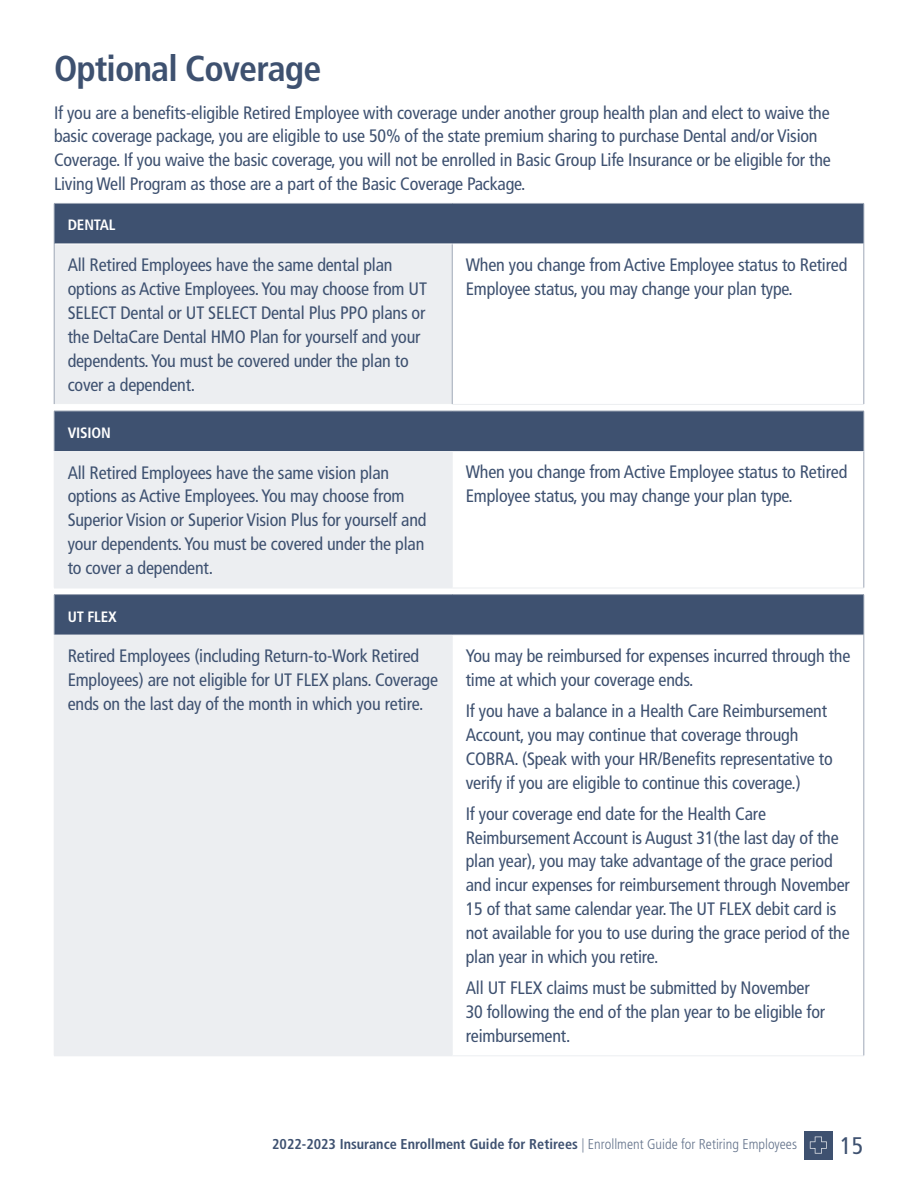
<style>
.page{position:relative;width:918px;height:1188px;background:#fff}
.page>*{position:absolute;margin:0;border:0;box-sizing:border-box;transform-origin:0 0}
.t1{font:700 condensed 36px "Frutiger LT Pro";letter-spacing:-.025em;color:#3e5170}
.t2{font:condensed 24px "Frutiger LT Pro";color:#3e5170}
.t3{font:condensed 18px/24px "Frutiger LT Pro";letter-spacing:-.01em;color:#3e5170}
.t4{font:700 condensed 15px "Frutiger LT Pro";letter-spacing:-.01em;color:#fff}
.t5{font:700 condensed 14.25px "Frutiger LT Pro";color:#3e5170}
.s1{font-weight:300;color:#65748c}
</style>
<div class="page">
<div style="left:804px;top:1131px;width:28px;height:28px;background:#3e5170"></div>
<svg style="left:810px;top:1137px;width:17px;height:17px"></svg>
<div style="left:54px;top:203px;width:810px;height:41px;background:#3e5170"></div>
<div style="left:54px;top:244px;width:398px;height:160px;background:#eceef1"></div>
<hr style="left:864px;top:204px;width:1px;height:40px;background:#9fa8b7">
<hr style="left:54px;top:244px;width:398px;height:1px;background:#fff">
<hr style="left:54px;top:203px;width:398px;height:1px;background:#9fa8b7">
<hr style="left:54px;top:204px;width:1px;height:40px;background:#9fa8b7">
<hr style="left:452px;top:203px;width:412px;height:1px;background:#9fa8b7">
<hr style="left:54px;top:244px;width:1px;height:160px;background:#9fa8b7">
<hr style="left:452px;top:244px;width:1px;height:160px;background:#9fa8b7">
<hr style="left:864px;top:244px;width:1px;height:160px;background:#9fa8b7">
<hr style="left:452px;top:404px;width:412px;height:1px;background:#eceef1">
<div style="left:54px;top:411px;width:810px;height:41px;background:#3e5170"></div>
<div style="left:54px;top:452px;width:398px;height:136px;background:#eceef1"></div>
<hr style="left:864px;top:411px;width:1px;height:41px;background:#9fa8b7">
<hr style="left:54px;top:411px;width:398px;height:1px;background:#9fa8b7">
<hr style="left:54px;top:411px;width:1px;height:40px;background:#9fa8b7">
<hr style="left:452px;top:411px;width:412px;height:1px;background:#9fa8b7">
<hr style="left:54px;top:451px;width:398px;height:1px;background:#eceef1">
<hr style="left:452px;top:451px;width:412px;height:1px;background:#eceef1">
<hr style="left:54px;top:588px;width:398px;height:1px;background:#eceef1">
<hr style="left:452px;top:588px;width:412px;height:1px;background:#eceef1">
<hr style="left:452px;top:452px;width:1px;height:136px;background:#eceef1">
<hr style="left:864px;top:452px;width:1px;height:136px;background:#9fa8b7">
<div style="left:54px;top:595px;width:810px;height:40px;background:#3e5170"></div>
<div style="left:54px;top:635px;width:398px;height:421px;background:#eceef1"></div>
<hr style="left:864px;top:595px;width:1px;height:40px;background:#9fa8b7">
<hr style="left:54px;top:594px;width:398px;height:1px;background:#9fa8b7">
<hr style="left:54px;top:595px;width:1px;height:40px;background:#9fa8b7">
<hr style="left:452px;top:594px;width:412px;height:1px;background:#9fa8b7">
<hr style="left:452px;top:635px;width:412px;height:1px;background:#eceef1">
<hr style="left:452px;top:1055px;width:412px;height:1px;background:#eceef1">
<hr style="left:452px;top:635px;width:1px;height:420px;background:#eceef1">
<hr style="left:864px;top:635px;width:1px;height:420px;background:#9fa8b7">
<h1 class="t1" style="left:54px;top:47px;width:269px">Optional Coverage</h1>
<p class="t3" style="left:54px;top:100px;width:778px">If you are a benefits-eligible Retired Employee with coverage under another group health plan and elect to waive the basic coverage package, you are eligible to use 50% of the state premium sharing to purchase Dental and/or Vision Coverage. If you waive the basic coverage, you will not be enrolled in Basic Group Life Insurance or be eligible for the Living Well Program as those are a part of the Basic Coverage Package.</p>
<p class="t4" style="left:68px;top:216px;width:49px">DENTAL</p>
<p class="t3" style="left:68px;top:253px;width:361px">All Retired Employees have the same dental plan options as Active Employees. You may choose from UT SELECT Dental or UT SELECT Dental Plus PPO plans or the DeltaCare Dental HMO Plan for yourself and your dependents. You must be covered under the plan to cover a dependent.</p>
<p class="t3" style="left:466px;top:253px;width:383px">When you change from Active Employee status to Retired<br>Employee status, you may change your plan type.</p>
<p class="t4" style="left:68px;top:424px;width:45px">VISION</p>
<p class="t3" style="left:68px;top:460px;width:360px">All Retired Employees have the same vision plan options as Active Employees. You may choose from Superior Vision or Superior Vision Plus for yourself and your dependents. You must be covered under the plan to cover a dependent.</p>
<p class="t3" style="left:466px;top:460px;width:383px">When you change from Active Employee status to Retired<br>Employee status, you may change your plan type.</p>
<p class="t4" style="left:68px;top:607px;width:51px">UT FLEX</p>
<p class="t3" style="left:68px;top:644px;width:372px">Retired Employees (including Return-to-Work Retired<br>Employees) are not eligible for UT FLEX plans. Coverage ends on the last day of the month in which you retire.</p>
<p class="t3" style="left:466px;top:644px;width:386px">You may be reimbursed for expenses incurred through the time at which your coverage ends.</p>
<p class="t3" style="left:466px;top:699px;width:369px">If you have a balance in a Health Care Reimbursement Account, you may continue that coverage through COBRA. (Speak with your HR/Benefits representative to verify if you are eligible to continue this coverage.)</p>
<p class="t3" style="left:466px;top:801px;width:386px">If your coverage end date for the Health Care Reimbursement Account is August 31(the last day of the plan year), you may take advantage of the grace period and incur expenses for reimbursement through November 15 of that same calendar year. The UT FLEX debit card is not available for you to use during the grace period of the plan year in which you retire.</p>
<p class="t3" style="left:466px;top:976px;width:361px">All UT FLEX claims must be submitted by November<br>30 following the end of the plan year to be eligible for reimbursement.</p>
<p class="t5" style="left:272px;top:1136px;width:526px">2022-2023 Insurance Enrollment Guide for Retirees <span class="s1">| Enrollment Guide for Retiring Employees</span></p>
<h2 class="t2" style="left:840px;top:1132px;width:25px">15</h2>
</div>
